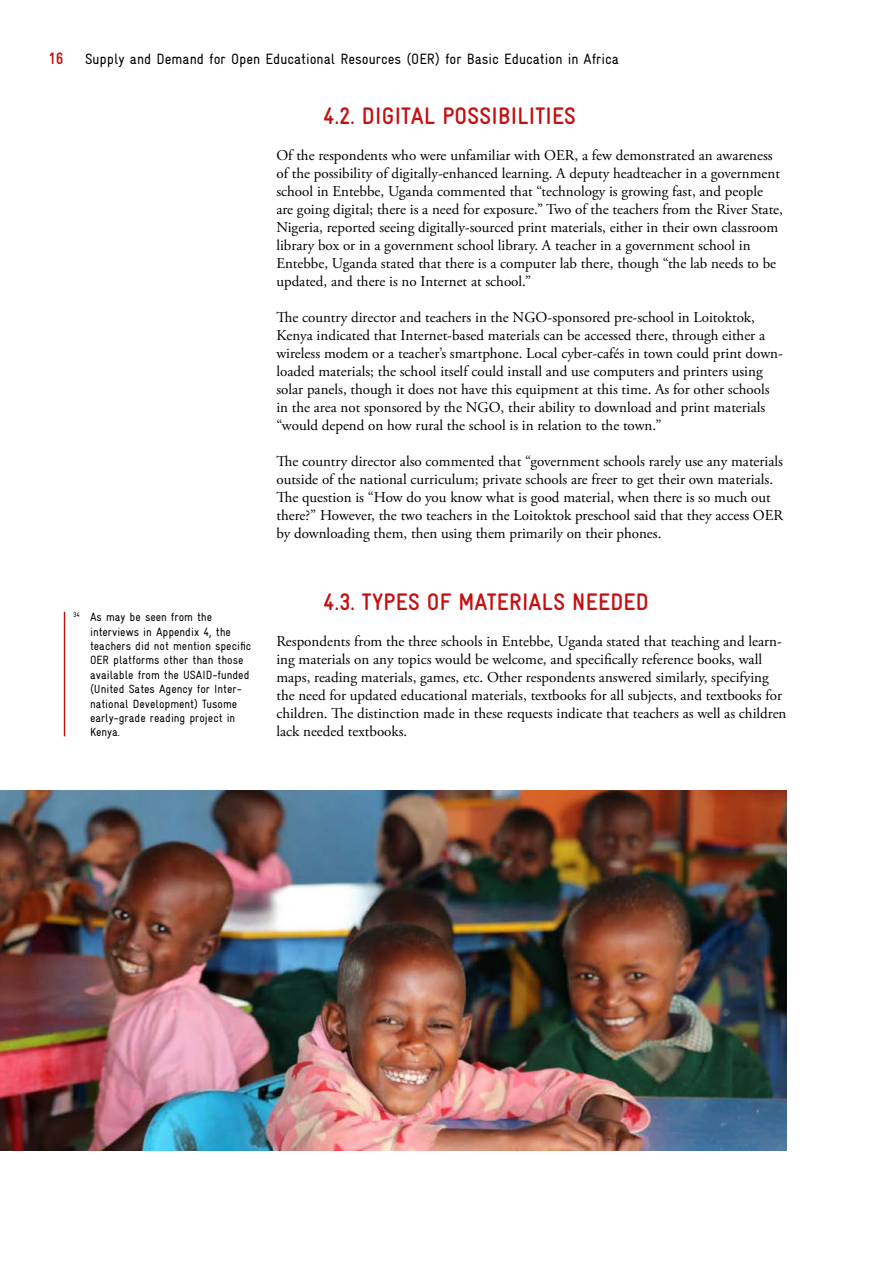
<style>
.page{position:relative;width:893px;height:1263px;background:#fff}
.page>*{position:absolute;margin:0;border:0;box-sizing:border-box;transform-origin:0 0}
.t1{font:700 condensed 24px "GIZ Gravur Pro";letter-spacing:.01em;color:#c31011}
.t2{font:700 condensed 16.5px "GIZ Gravur Pro";color:#c31011}
.Fließtext{font:15px/18px "Adobe Garamond Pro";color:#000}
.t3{font:condensed 15px "GIZ Gravur Pro";color:#000}
.FN{font:condensed 12px/14.4px "GIZ Gravur Pro";color:#000}
</style>
<div class="page">
<img style="left:0;top:790px;width:787px;height:360px">
<hr style="left:64px;top:612px;width:1px;height:124px;background:#c31011">
<p class="t2" style="left:48px;top:49px;width:17px">16</p>
<p class="t3" style="left:85px;top:50px;width:535px">Supply and Demand for Open Educational Resources (OER) for Basic Education in Africa</p>
<p class="FN" style="left:90px;top:610px;width:163px;text-indent:-17px"><sup>34</sup> As may be seen from the interviews in Appendix 4, the teachers did not mention specific<br>OER platforms other than those available from the USAID-funded (United Sates Agency for Inter&shy;national Development) Tusome early-grade reading project in<br>Kenya.</p>
<h2 class="t1" style="left:323px;top:102px;width:254px">4.2. DIGITAL POSSIBILITIES</h2>
<p class="Fließtext" style="left:276px;top:147px;width:508px">Of the respondents who were unfamiliar with OER, a few demonstrated an awareness of the possibility of digitally-enhanced learning. A deputy headteacher in a government school in Entebbe, Uganda commented that “technology is growing fast, and people are going digital; there is a need for exposure.” Two of the teachers from the River State, Nigeria, reported seeing digitally-sourced print materials, either in their own classroom library box or in a government school library. A teacher in a government school in Entebbe, Uganda stated that there is a computer lab there, though “the lab needs to be updated, and there is no Internet at school.”</p>
<p class="Fließtext" style="left:276px;top:309px;width:508px">The country director and teachers in the NGO-sponsored pre-school in Loitoktok, Kenya indicated that Internet-based materials can be accessed there, through either a wireless modem or a teacher’s smartphone. Local cyber-cafés in town could print down&shy;loaded materials; the school itself could install and use computers and printers using solar panels, though it does not have this equipment at this time. As for other schools in the area not sponsored by the NGO, their ability to download and print materials “would depend on how rural the school is in relation to the town.”</p>
<p class="Fließtext" style="left:276px;top:453px;width:508px">The country director also commented that “government schools rarely use any materials outside of the national curriculum; private schools are freer to get their own materials.<br>The question is “How do you know what is good material, when there is so much out there?” However, the two teachers in the Loitoktok preschool said that they access OER by downloading them, then using them primarily on their phones.</p>
<h2 class="t1" style="left:323px;top:588px;width:327px">4.3. TYPES OF MATERIALS NEEDED</h2>
<p class="Fließtext" style="left:276px;top:633px;width:512px">Respondents from the three schools in Entebbe, Uganda stated that teaching and learn&shy;ing materials on any topics would be welcome, and specifically reference books, wall maps, reading materials, games, etc. Other respondents answered similarly, specifying the need for updated educational materials, textbooks for all subjects, and textbooks for children. The distinction made in these requests indicate that teachers as well as children lack needed textbooks.</p>
</div>
